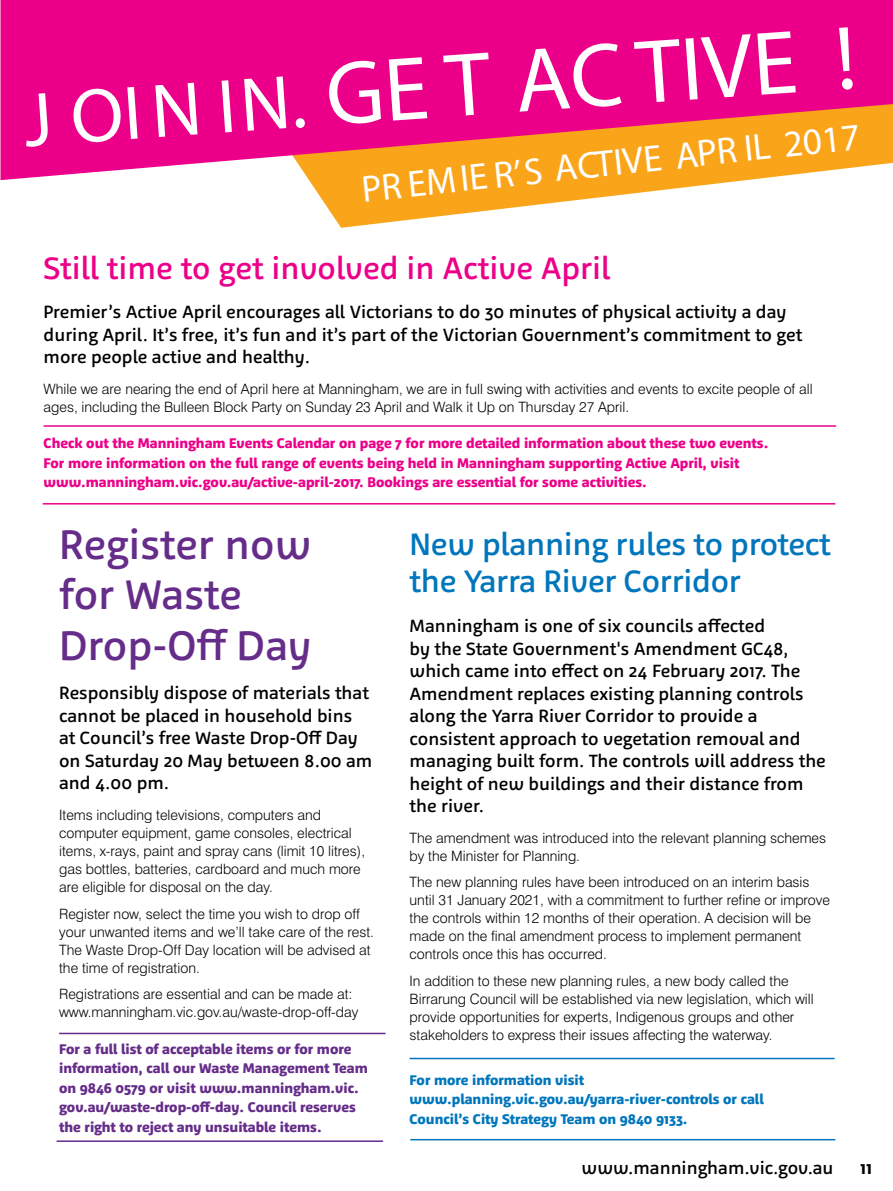
<style>
.page{position:relative;width:893px;height:1191px;background:#fff}
.page>*{position:absolute;margin:0;border:0;box-sizing:border-box;transform-origin:0 0}
.t1{font:90.75px "Myriad Pro";color:#fff}
.t2{font:500 42px/50.4px "Agile";color:#652d89}
.t3{font:37.65px "Myriad Pro";color:#fff}
.t4{font:500 31.5px/37.8px "Agile";letter-spacing:-.01em;color:#0076bc}
.t5{font:500 31.5px "Agile";color:#ec0089}
.t6{font:500 18px/22.5px "Agile";color:#000}
.t7{font:700 18px "Agile";color:#000}
.t8{font:300 14.25px/18px "Swiss 721 BT";color:#000}
.t9{font:800 14.25px/19.5px "Agile";color:#ec0089}
.t10{font:800 14.25px/19.5px "Agile";color:#652d89}
.t11{font:800 14.25px/19.5px "Agile";color:#0076bc}
.s1{font-size:76.8px}
.s2{font-size:37.5px}
</style>
<div class="page">
<svg style="left:309px;top:180px;width:438px;height:48px"></svg>
<svg style="left:0;top:0;width:893px;height:180px;background:#ef2579"></svg>
<hr style="left:44px;top:425px;width:792px;height:2px;background:#ec0089">
<hr style="left:43px;top:503px;width:792px;height:1px;background:#ec0089">
<hr style="left:59px;top:1032px;width:327px;height:2px;background:#652d89">
<hr style="left:57px;top:1140px;width:326px;height:2px;background:#652d89">
<hr style="left:410px;top:1057px;width:424px;height:2px;background:#0076bc">
<hr style="left:410px;top:1139px;width:425px;height:1px;background:#0076bc">
<h1 class="t1" style="left:20px;top:60px;width:836px;rotate:-4deg"><span class="s1">J OIN IN.</span> GE T AC TIVE !</h1>
<h3 class="t3" style="left:359px;top:166px;width:502px;rotate:-6deg">PR EMIE R’<span class="s2">S</span> ACTIVE APR IL 2017</h3>
<h3 class="t5" style="left:44px;top:249px;width:568px">Still time to get involved in Active April</h3>
<p class="t6" style="left:44px;top:301px;width:760px">Premier’s Active April encourages all Victorians to do 30 minutes of physical activity a day during April. It’s free, it’s fun and it’s part of the Victorian Government’s commitment to get more people active and healthy.</p>
<p class="t8" style="left:44px;top:380px;width:771px">While we are nearing the end of April here at Manningham, we are in full swing with activities and events to excite people of all ages, including the Bulleen Block Party on Sunday 23 April and Walk it Up on Thursday 27 April.</p>
<p class="t9" style="left:44px;top:434px;width:726px">Check out the Manningham Events Calendar on page 7 for more detailed information about these two events.<br>For more information on the full range of events being held in Manningham supporting Active April, visit www.manningham.vic.gov.au/active-april-2017. Bookings are essential for some activities.</p>
<h2 class="t2" style="left:59px;top:519px;width:254px">Register now for Waste<br>Drop-Off Day</h2>
<p class="t6" style="left:59px;top:681px;width:315px">Responsibly dispose of materials that cannot be placed in household bins at Council’s free Waste Drop-Off Day on Saturday 20 May between 8.00 am and 4.00 pm.</p>
<p class="t8" style="left:59px;top:806px;width:308px">Items including televisions, computers and computer equipment, game consoles, electrical items, x-rays, paint and spray cans (limit 10 litres), gas bottles, batteries, cardboard and much more are eligible for disposal on the day.</p>
<p class="t8" style="left:59px;top:904px;width:316px">Register now, select the time you wish to drop off your unwanted items and we’ll take care of the rest.<br>The Waste Drop-Off Day location will be advised at the time of registration.</p>
<p class="t8" style="left:59px;top:985px;width:301px">Registrations are essential and can be made at: www.manningham.vic.gov.au/waste-drop-off-day</p>
<p class="t10" style="left:59px;top:1038px;width:310px">For a full list of acceptable items or for more information, call our Waste Management Team on 9846 0579 or visit www.manningham.vic. gov.au/waste-drop-off-day. Council reserves the right to reject any unsuitable items.</p>
<h3 class="t4" style="left:410px;top:525px;width:423px">New planning rules to protect the Yarra River Corridor</h3>
<p class="t6" style="left:410px;top:614px;width:418px">Manningham is one of six councils affected<br>by the State Government's Amendment GC48, which came into effect on 24 February 2017. The Amendment replaces existing planning controls along the Yarra River Corridor to provide a consistent approach to vegetation removal and managing built form. The controls will address the height of new buildings and their distance from the river.</p>
<p class="t8" style="left:410px;top:828px;width:418px">The amendment was introduced into the relevant planning schemes by the Minister for Planning.</p>
<p class="t8" style="left:410px;top:873px;width:422px">The new planning rules have been introduced on an interim basis until 31 January 2021, with a commitment to further refine or improve the controls within 12 months of their operation. A decision will be made on the final amendment process to implement permanent controls once this has occurred.</p>
<p class="t8" style="left:410px;top:971px;width:406px">In addition to these new planning rules, a new body called the Birrarung Council will be established via new legislation, which will provide opportunities for experts, Indigenous groups and other stakeholders to express their issues affecting the waterway.</p>
<p class="t11" style="left:410px;top:1070px;width:356px">For more information visit www.planning.vic.gov.au/yarra-river-controls or call<br>Council’s City Strategy Team on 9840 9133.</p>
<p class="t6" style="left:582px;top:1156px;width:253px">www.manningham.vic.gov.au</p>
<p class="t7" style="left:860px;top:1157px;width:14px">11</p>
</div>
